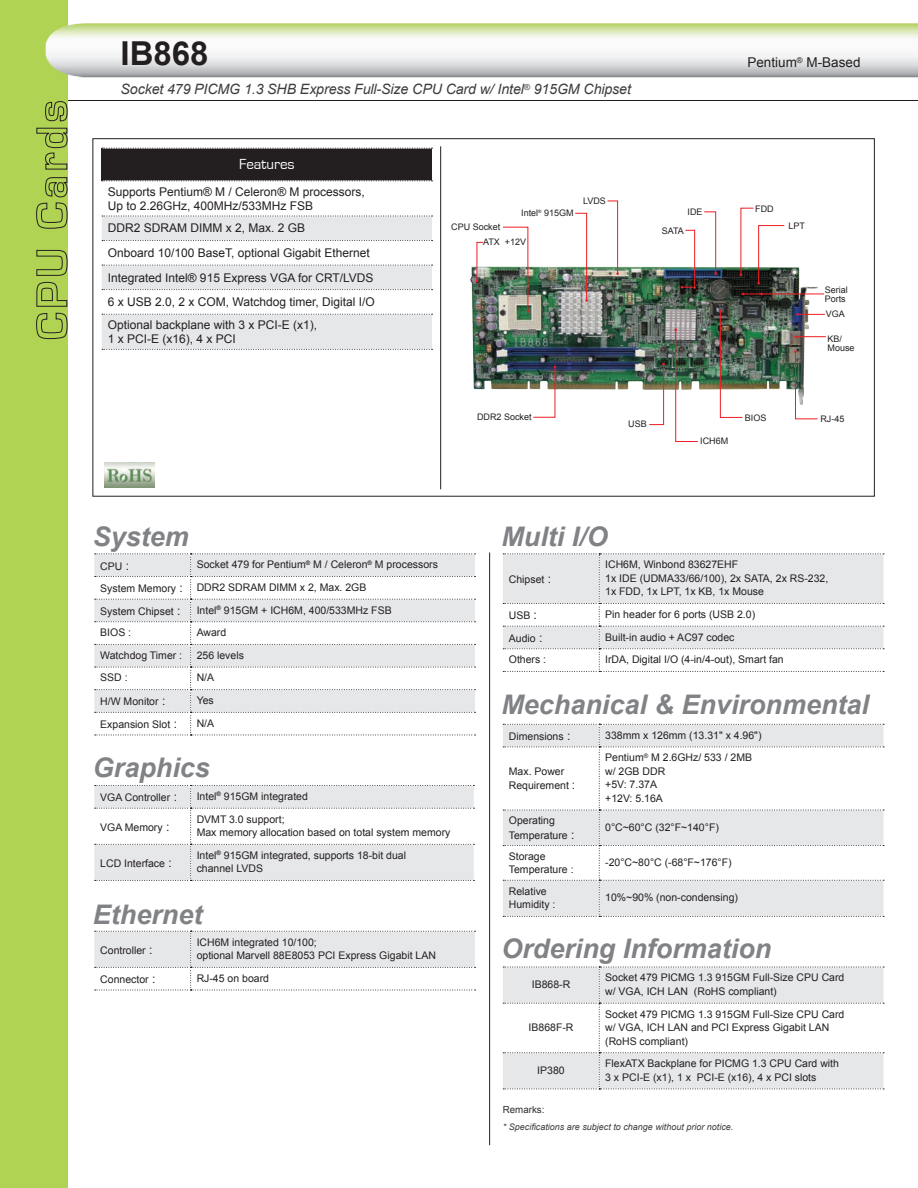
<style>
.page{position:relative;width:918px;height:1188px;background:#fff}
.page>*{position:absolute;margin:0;border:0;box-sizing:border-box;transform-origin:0 0}
.t1{font:700 33px "Arial";color:#231f20}
.t2{font:italic 700 27px "Arial";color:#808285}
.t3{font:15px "Eurostile";color:#fff}
.t4{font:italic 14.25px "Arial";letter-spacing:-.01em;color:#3e3e3f}
.t5{font:13.5px "Arial";color:#231f20}
.t6{font:12px/24.9px "Arial";color:#231f20}
.t7{font:10.5px/13.5px "Arial";color:#231f20}
.t8{font:9.75px "Arial";color:#312f30}
.t9{font:9px/9px "Arial";color:#231f20}
.t10{font:italic 9px "Arial";color:#3e3e3f}
.s1{font-size:12px}
</style>
<div class="page">
<img style="left:67px;top:11px;width:851px;height:81px">
<hr style="left:66px;top:100px;width:852px;height:1px;background:#231f20">
<div style="left:0;top:0;width:67px;height:1188px;background:#b0d354"></div>
<svg style="left:36px;top:313px;width:31px;height:26px"></svg>
<svg style="left:36px;top:282px;width:31px;height:25px"></svg>
<svg style="left:36px;top:250px;width:31px;height:26px"></svg>
<svg style="left:36px;top:203px;width:31px;height:26px"></svg>
<svg style="left:45px;top:177px;width:22px;height:20px"></svg>
<svg style="left:36px;top:128px;width:31px;height:41px"></svg>
<svg style="left:45px;top:101px;width:22px;height:20px"></svg>
<svg style="left:95px;top:554px;width:381px;height:182px"></svg>
<hr style="left:489px;top:553px;width:1px;height:592px;background:#231f20">
<div style="left:102px;top:148px;width:330px;height:33px;background:#231f20"></div>
<svg style="left:102px;top:217px;width:330px;height:132px;fill:#e6e7e9"></svg>
<svg style="left:102px;top:148px;width:331px;height:1px"></svg>
<svg style="left:102px;top:180px;width:331px;height:1px"></svg>
<svg style="left:102px;top:216px;width:331px;height:1px"></svg>
<svg style="left:102px;top:240px;width:331px;height:1px"></svg>
<svg style="left:102px;top:265px;width:331px;height:1px"></svg>
<svg style="left:102px;top:289px;width:331px;height:1px"></svg>
<svg style="left:102px;top:314px;width:331px;height:1px"></svg>
<svg style="left:102px;top:349px;width:331px;height:1px"></svg>
<hr style="left:440px;top:146px;width:1px;height:343px;background:#231f20">
<svg style="left:94px;top:785px;width:380px;height:96px"></svg>
<svg style="left:94px;top:931px;width:382px;height:60px"></svg>
<svg style="left:503px;top:554px;width:381px;height:118px"></svg>
<svg style="left:503px;top:724px;width:381px;height:193px"></svg>
<svg style="left:503px;top:967px;width:381px;height:123px"></svg>
<img style="left:470px;top:267px;width:349px;height:123px">
<svg style="left:502px;top:227px;width:27px;height:86px"></svg>
<svg style="left:574px;top:213px;width:14px;height:89px"></svg>
<svg style="left:704px;top:211px;width:13px;height:64px"></svg>
<svg style="left:740px;top:208px;width:45px;height:77px"></svg>
<svg style="left:796px;top:313px;width:29px;height:3px"></svg>
<hr style="left:795px;top:336px;width:31px;height:1px;background:#ee1d23">
<img style="left:719px;top:310px;width:24px;height:108px">
<svg style="left:649px;top:363px;width:16px;height:62px"></svg>
<svg style="left:533px;top:365px;width:23px;height:53px"></svg>
<svg style="left:607px;top:200px;width:12px;height:75px"></svg>
<hr style="left:743px;top:294px;width:81px;height:1px;background:#ee1d23">
<svg style="left:476px;top:242px;width:8px;height:40px"></svg>
<svg style="left:794px;top:350px;width:24px;height:69px"></svg>
<svg style="left:674px;top:328px;width:24px;height:114px"></svg>
<svg style="left:681px;top:230px;width:15px;height:59px"></svg>
<img style="left:104px;top:462px;width:50px;height:25px">
<h1 class="t1" style="left:121px;top:31px;width:90px">IB868</h1>
<h3 class="t4" style="left:121px;top:80px;width:512px">Socket 479 PICMG 1.3 SHB Express Full-Size CPU Card w/ Intel<sup>®</sup> 915GM Chipset</h3>
<h3 class="t3" style="left:239px;top:156px;width:57px">Features</h3>
<p class="t6" style="left:108px;top:184px;width:259px;line-height:14.4px">Supports Pentium® M / Celeron® M processors,<br>Up to 2.26GHz, 400MHz/533MHz FSB</p>
<p class="t6" style="left:108px;top:215px;width:268px">DDR2 SDRAM DIMM x 2, Max. 2 GB<br>Onboard 10/100 BaseT, optional Gigabit Ethernet Integrated Intel® 915 Express VGA for CRT/LVDS 6 x USB 2.0, 2 x COM, Watchdog timer, Digital I/O</p>
<p class="t6" style="left:108px;top:318px;width:211px;line-height:14.4px">Optional backplane with 3 x PCI-E (x1),<br>1 x PCI-E (x16), 4 x PCI</p>
<p class="t9" style="left:451px;top:223px;width:51px">CPU Socket</p>
<p class="t9" style="left:521px;top:209px;width:54px">Intel<sup>®</sup> 915GM</p>
<p class="t9" style="left:483px;top:238px;width:45px">ATX +12V</p>
<p class="t9" style="left:583px;top:196px;width:24px">LVDS</p>
<p class="t9" style="left:688px;top:208px;width:17px">IDE</p>
<p class="t9" style="left:662px;top:227px;width:24px">SATA</p>
<p class="t5" style="left:747px;top:54px;width:115px">Pentium<sup>®</sup> M-Based</p>
<p class="t9" style="left:755px;top:205px;width:20px">FDD</p>
<p class="t9" style="left:788px;top:222px;width:18px">LPT</p>
<p class="t9" style="left:825px;top:285px;width:25px">Serial<br>Ports</p>
<p class="t9" style="left:826px;top:310px;width:21px">VGA</p>
<p class="t9" style="left:828px;top:334px;width:29px">KB/<br>Mouse</p>
<p class="t9" style="left:477px;top:412px;width:56px">DDR2 Socket</p>
<p class="t9" style="left:745px;top:413px;width:23px">BIOS</p>
<p class="t9" style="left:820px;top:414px;width:26px">RJ-45</p>
<p class="t9" style="left:628px;top:420px;width:20px">USB</p>
<p class="t9" style="left:700px;top:437px;width:29px">ICH6M</p>
<h2 class="t2" style="left:93px;top:519px;width:98px">System</h2>
<h2 class="t2" style="left:501px;top:519px;width:108px">Multi I/O</h2>
<p class="t7" style="left:100px;top:553px;width:339px;line-height:22.6px;text-indent:96px">Socket 479 for Pentium<sup>®</sup> M / Celeron<sup>®</sup> M processors<br>System Memory <span class="s1">:</span> DDR2 SDRAM DIMM x 2, Max. 2GB</p>
<p class="t7" style="left:100px;top:605px;width:82px">System Chipset <span class="s1">:</span></p>
<p class="t7" style="left:197px;top:603px;width:197px">Intel<sup>®</sup> 915GM + ICH6M, 400/533MHz FSB</p>
<p class="t7" style="left:100px;top:626px;width:32px">BIOS :</p>
<p class="t7" style="left:197px;top:626px;width:31px">Award</p>
<p class="t7" style="left:100px;top:648px;width:83px">Watchdog Timer :</p>
<p class="t7" style="left:197px;top:648px;width:49px">256 levels</p>
<p class="t7" style="left:100px;top:671px;width:29px">SSD :</p>
<p class="t7" style="left:197px;top:671px;width:19px">N/A</p>
<p class="t7" style="left:100px;top:695px;width:67px">H/W Monitor <span class="s1">:</span></p>
<p class="t7" style="left:197px;top:694px;width:19px">Yes</p>
<p class="t7" style="left:100px;top:718px;width:78px">Expansion Slot <span class="s1">:</span></p>
<p class="t7" style="left:197px;top:716px;width:19px">N/A</p>
<p class="t7" style="left:100px;top:559px;width:30px">CPU <span class="s1">:</span></p>
<h2 class="t2" style="left:93px;top:750px;width:119px">Graphics</h2>
<p class="t7" style="left:100px;top:791px;width:78px">VGA Controller <span class="s1">:</span></p>
<p class="t7" style="left:197px;top:790px;width:113px">Intel<sup>®</sup> 915GM integrated</p>
<p class="t7" style="left:100px;top:820px;width:71px">VGA Memory <span class="s1">:</span></p>
<p class="t7" style="left:197px;top:812px;width:255px">DVMT 3.0 support;<br>Max memory allocation based on total system memory</p>
<p class="t7" style="left:100px;top:856px;width:73px">LCD Interface <span class="s1">:</span></p>
<p class="t7" style="left:197px;top:848px;width:211px">Intel<sup>®</sup> 915GM integrated, supports 18-bit dual channel LVDS</p>
<h2 class="t2" style="left:93px;top:897px;width:111px">Ethernet</h2>
<p class="t7" style="left:509px;top:573px;width:44px">Chipset <span class="s1">:</span></p>
<p class="t7" style="left:605px;top:558px;width:225px">ICH6M, Winbond 83627EHF<br>1x IDE (UDMA33/66/100), 2x SATA, 2x RS-232,<br>1x FDD, 1x LPT, 1x KB, 1x Mouse</p>
<p class="t7" style="left:509px;top:609px;width:29px">USB <span class="s1">:</span></p>
<p class="t7" style="left:605px;top:608px;width:151px">Pin header for 6 ports (USB 2.0)</p>
<p class="t7" style="left:509px;top:632px;width:35px">Audio <span class="s1">:</span></p>
<p class="t7" style="left:605px;top:630px;width:131px">Built-in audio + AC97 codec</p>
<p class="t7" style="left:509px;top:653px;width:39px">Others :</p>
<p class="t7" style="left:605px;top:653px;width:180px">IrDA, Digital I/O (4-in/4-out), Smart fan</p>
<h2 class="t2" style="left:501px;top:687px;width:369px">Mechanical &amp; Environmental</h2>
<p class="t7" style="left:509px;top:730px;width:63px">Dimensions <span class="s1">:</span></p>
<p class="t7" style="left:605px;top:728px;width:158px">338mm x 126mm (13.31" x 4.96")</p>
<p class="t7" style="left:509px;top:764px;width:68px;line-height:14.4px">Max. Power<br>Requirement <span class="s1">:</span></p>
<p class="t7" style="left:605px;top:751px;width:148px">Pentium<sup>®</sup> M 2.6GHz/ 533 / 2MB w/ 2GB DDR<br>+5V: 7.37A<br>+12V: 5.16A</p>
<p class="t7" style="left:509px;top:814px;width:67px;line-height:14.4px">Operating<br>Temperature <span class="s1">:</span></p>
<p class="t7" style="left:605px;top:821px;width:115px">0°C~60°C (32°F~140°F)</p>
<p class="t7" style="left:509px;top:850px;width:66px">Storage<br>Temperature :</p>
<p class="t7" style="left:605px;top:856px;width:128px">-20°C~80°C (-68°F~176°F)</p>
<p class="t7" style="left:509px;top:884px;width:48px">Relative<br>Humidity :</p>
<p class="t7" style="left:605px;top:891px;width:134px">10%~90% (non-condensing)</p>
<p class="t7" style="left:100px;top:943px;width:54px">Controller <span class="s1">:</span></p>
<p class="t7" style="left:197px;top:935px;width:241px">ICH6M integrated 10/100;<br>optional Marvell 88E8053 PCI Express Gigabit LAN</p>
<p class="t7" style="left:100px;top:973px;width:57px">Connector <span class="s1">:</span></p>
<p class="t7" style="left:197px;top:971px;width:74px">RJ-45 on board</p>
<h2 class="t2" style="left:501px;top:931px;width:272px">Ordering Information</h2>
<p class="t7" style="left:532px;top:978px;width:40px">IB868-R</p>
<p class="t7" style="left:605px;top:971px;width:241px">Socket 479 PICMG 1.3 915GM Full-Size CPU Card w/ VGA, ICH LAN (RoHS compliant)</p>
<p class="t7" style="left:529px;top:1021px;width:46px">IB868F-R</p>
<p class="t7" style="left:605px;top:1007px;width:241px">Socket 479 PICMG 1.3 915GM Full-Size CPU Card w/ VGA, ICH LAN and PCI Express Gigabit LAN (RoHS compliant)</p>
<p class="t7" style="left:537px;top:1064px;width:29px">IP380</p>
<p class="t7" style="left:605px;top:1057px;width:235px">FlexATX Backplane for PICMG 1.3 CPU Card with<br>3 x PCI-E (x1), 1 x PCI-E (x16), 4 x PCI slots</p>
<p class="t8" style="left:503px;top:1103px;width:43px">Remarks:</p>
<p class="t10" style="left:503px;top:1121px;width:232px">* Specifications are subject to change without prior notice.</p>
</div>
